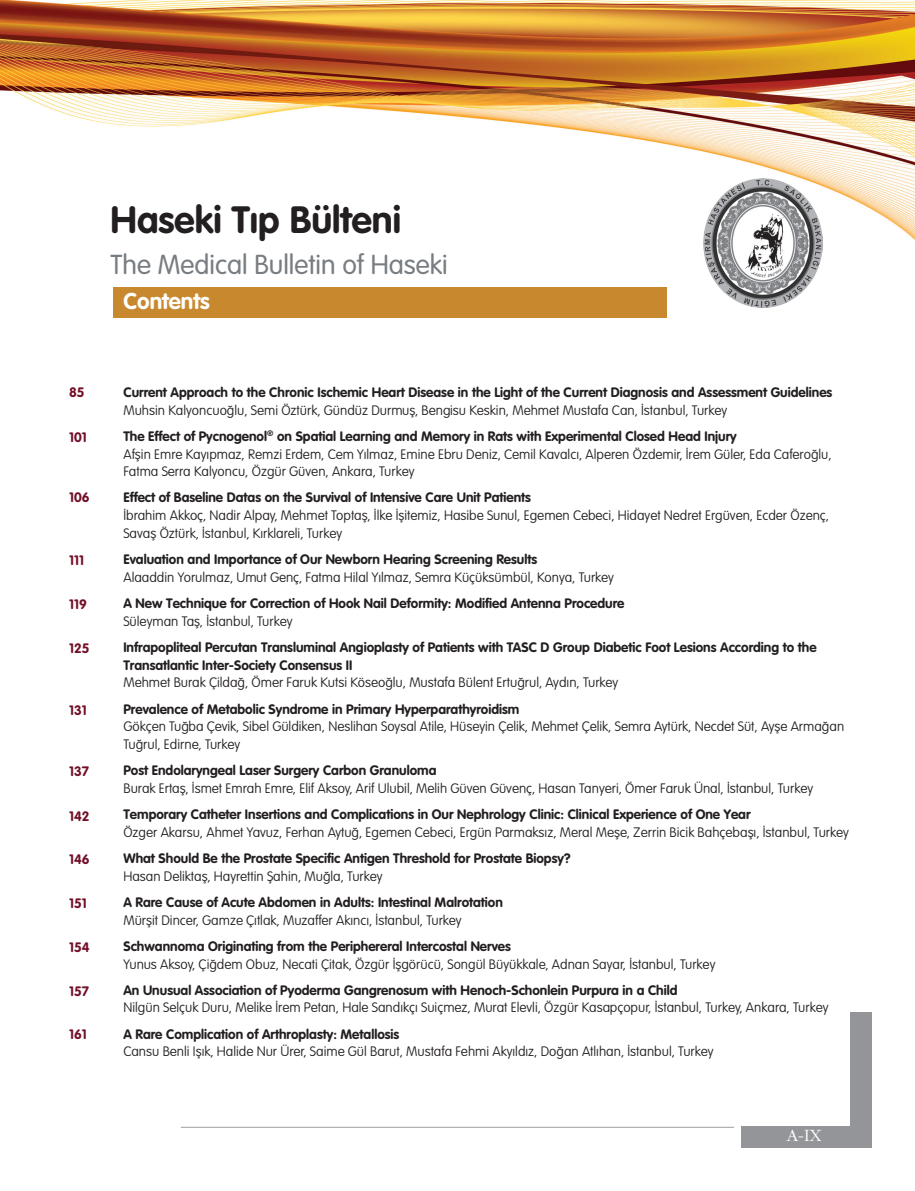
<style>
.page{position:relative;width:915px;height:1191px;background:#fff}
.page>*{position:absolute;margin:0;border:0;box-sizing:border-box;transform-origin:0 0}
.t1{font:37.5px "VAG Rounded Bold Tr";color:#231f20}
.t2{font:27px "VAG Rounded Light Tr";color:#777d82}
.t3{font:22.5px "VAG Rounded Bold Tr";color:#fff}
.t4{font:18px "Garamond Light Tr";color:#fff}
.t5{font:13.5px/17.7px "VAG Rounded Thin Tr";color:#231f20}
.t6{font:13.5px/17.7px "VAG Rounded Bold Tr";color:#231f20}
.t7{font:13.5px "VAG Rounded Bold Tr";color:#721028}
</style>
<div class="page">
<img style="left:0;top:0;width:914px;height:310px">
<img style="left:703px;top:179px;width:118px;height:129px">
<div style="left:114px;top:287px;width:552px;height:31px;background:#c8892e"></div>
<hr style="left:181px;top:1126px;width:552px;height:1px;background:#a8a9ad">
<div style="left:850px;top:1012px;width:21px;height:136px;background:#939598"></div>
<div style="left:740px;top:1126px;width:115px;height:22px;background:#939598"></div>
<h1 class="t1" style="left:111px;top:197px;width:292px">Haseki Tıp Bülteni</h1>
<h2 class="t2" style="left:111px;top:249px;width:338px">The Medical Bulletin of Haseki</h2>
<h3 class="t3" style="left:123px;top:288px;width:88px">Contents</h3>
<p class="t7" style="left:69px;top:384px;width:17px">85</p>
<p class="t7" style="left:69px;top:429px;width:19px">101</p>
<p class="t7" style="left:69px;top:489px;width:22px">106</p>
<p class="t7" style="left:69px;top:552px;width:16px">111</p>
<p class="t7" style="left:69px;top:596px;width:19px">119</p>
<p class="t7" style="left:69px;top:640px;width:22px">125</p>
<p class="t7" style="left:69px;top:702px;width:19px">131</p>
<p class="t7" style="left:69px;top:763px;width:22px">137</p>
<p class="t7" style="left:69px;top:808px;width:22px">142</p>
<p class="t7" style="left:69px;top:851px;width:22px">146</p>
<p class="t7" style="left:69px;top:895px;width:19px">151</p>
<p class="t7" style="left:69px;top:939px;width:22px">154</p>
<p class="t7" style="left:69px;top:983px;width:22px">157</p>
<p class="t7" style="left:69px;top:1026px;width:19px">161</p>
<p class="t6" style="left:123px;top:383px;width:710px">Current Approach to the Chronic Ischemic Heart Disease in the Light of the Current Diagnosis and Assessment Guidelines</p>
<p class="t5" style="left:123px;top:401px;width:605px">Muhsin Kalyoncuoğlu, Semi Öztürk, Gündüz Durmuş, Bengisu Keskin, Mehmet Mustafa Can, İstanbul, Turkey</p>
<p class="t6" style="left:123px;top:427px;width:614px">The Effect of Pycnogenol<sup>®</sup> on Spatial Learning and Memory in Rats with Experimental Closed Head Injury</p>
<p class="t5" style="left:123px;top:445px;width:709px">Afşin Emre Kayıpmaz, Remzi Erdem, Cem Yılmaz, Emine Ebru Deniz, Cemil Kavalcı, Alperen Özdemir, İrem Güler, Eda Caferoğlu,<br>Fatma Serra Kalyoncu, Özgür Güven, Ankara, Turkey</p>
<p class="t6" style="left:123px;top:489px;width:409px">Effect of Baseline Datas on the Survival of Intensive Care Unit Patients</p>
<p class="t5" style="left:123px;top:506px;width:706px">İbrahim Akkoç, Nadir Alpay, Mehmet Toptaş, İlke İşitemiz, Hasibe Sunul, Egemen Cebeci, Hidayet Nedret Ergüven, Ecder Özenç,<br>Savaş Öztürk, İstanbul, Kırklareli, Turkey</p>
<p class="t6" style="left:123px;top:550px;width:415px">Evaluation and Importance of Our Newborn Hearing Screening Results</p>
<p class="t5" style="left:123px;top:568px;width:492px">Alaaddin Yorulmaz, Umut Genç, Fatma Hilal Yılmaz, Semra Küçüksümbül, Konya, Turkey</p>
<p class="t6" style="left:123px;top:594px;width:502px">A New Technique for Correction of Hook Nail Deformity: Modified Antenna Procedure</p>
<p class="t5" style="left:123px;top:612px;width:170px">Süleyman Taş, İstanbul, Turkey</p>
<p class="t6" style="left:123px;top:638px;width:694px">Infrapopliteal Percutan Transluminal Angioplasty of Patients with TASC D Group Diabetic Foot Lesions According to the<br>Transatlantic Inter-Society Consensus II</p>
<p class="t5" style="left:123px;top:673px;width:496px">Mehmet Burak Çildağ, Ömer Faruk Kutsi Köseoğlu, Mustafa Bülent Ertuğrul, Aydın, Turkey</p>
<p class="t6" style="left:123px;top:700px;width:397px">Prevalence of Metabolic Syndrome in Primary Hyperparathyroidism</p>
<p class="t5" style="left:123px;top:717px;width:722px">Gökçen Tuğba Çevik, Sibel Güldiken, Neslihan Soysal Atile, Hüseyin Çelik, Mehmet Çelik, Semra Aytürk, Necdet Süt, Ayşe Armağan<br>Tuğrul, Edirne, Turkey</p>
<p class="t6" style="left:123px;top:761px;width:314px">Post Endolaryngeal Laser Surgery Carbon Granuloma</p>
<p class="t5" style="left:123px;top:779px;width:691px">Burak Ertaş, İsmet Emrah Emre, Elif Aksoy, Arif Ulubil, Melih Güven Güvenç, Hasan Tanyeri, Ömer Faruk Ünal, İstanbul, Turkey</p>
<p class="t6" style="left:123px;top:805px;width:628px">Temporary Catheter Insertions and Complications in Our Nephrology Clinic: Clinical Experience of One Year</p>
<p class="t5" style="left:123px;top:823px;width:726px">Özger Akarsu, Ahmet Yavuz, Ferhan Aytuğ, Egemen Cebeci, Ergün Parmaksız, Meral Meşe, Zerrin Bicik Bahçebaşı, İstanbul, Turkey</p>
<p class="t6" style="left:123px;top:849px;width:448px">What Should Be the Prostate Specific Antigen Threshold for Prostate Biopsy?</p>
<p class="t5" style="left:123px;top:867px;width:260px">Hasan Deliktaş, Hayrettin Şahin, Muğla, Turkey</p>
<p class="t6" style="left:123px;top:893px;width:381px">A Rare Cause of Acute Abdomen in Adults: Intestinal Malrotation</p>
<p class="t5" style="left:123px;top:911px;width:339px">Mürşit Dincer, Gamze Çıtlak, Muzaffer Akıncı, İstanbul, Turkey</p>
<p class="t6" style="left:123px;top:937px;width:389px">Schwannoma Originating from the Periphereral Intercostal Nerves</p>
<p class="t5" style="left:123px;top:955px;width:593px">Yunus Aksoy, Çiğdem Obuz, Necati Çitak, Özgür İşgörücü, Songül Büyükkale, Adnan Sayar, İstanbul, Turkey</p>
<p class="t6" style="left:123px;top:981px;width:555px">An Unusual Association of Pyoderma Gangrenosum with Henoch-Schonlein Purpura in a Child</p>
<p class="t5" style="left:123px;top:998px;width:706px">Nilgün Selçuk Duru, Melike İrem Petan, Hale Sandıkçı Suiçmez, Murat Elevli, Özgür Kasapçopur, İstanbul, Turkey, Ankara, Turkey</p>
<p class="t6" style="left:123px;top:1025px;width:277px">A Rare Complication of Arthroplasty: Metallosis</p>
<p class="t5" style="left:123px;top:1042px;width:591px">Cansu Benli Işık, Halide Nur Ürer, Saime Gül Barut, Mustafa Fehmi Akyıldız, Doğan Atlıhan, İstanbul, Turkey</p>
<h3 class="t4" style="left:786px;top:1124px;width:36px">A-IX</h3>
</div>
